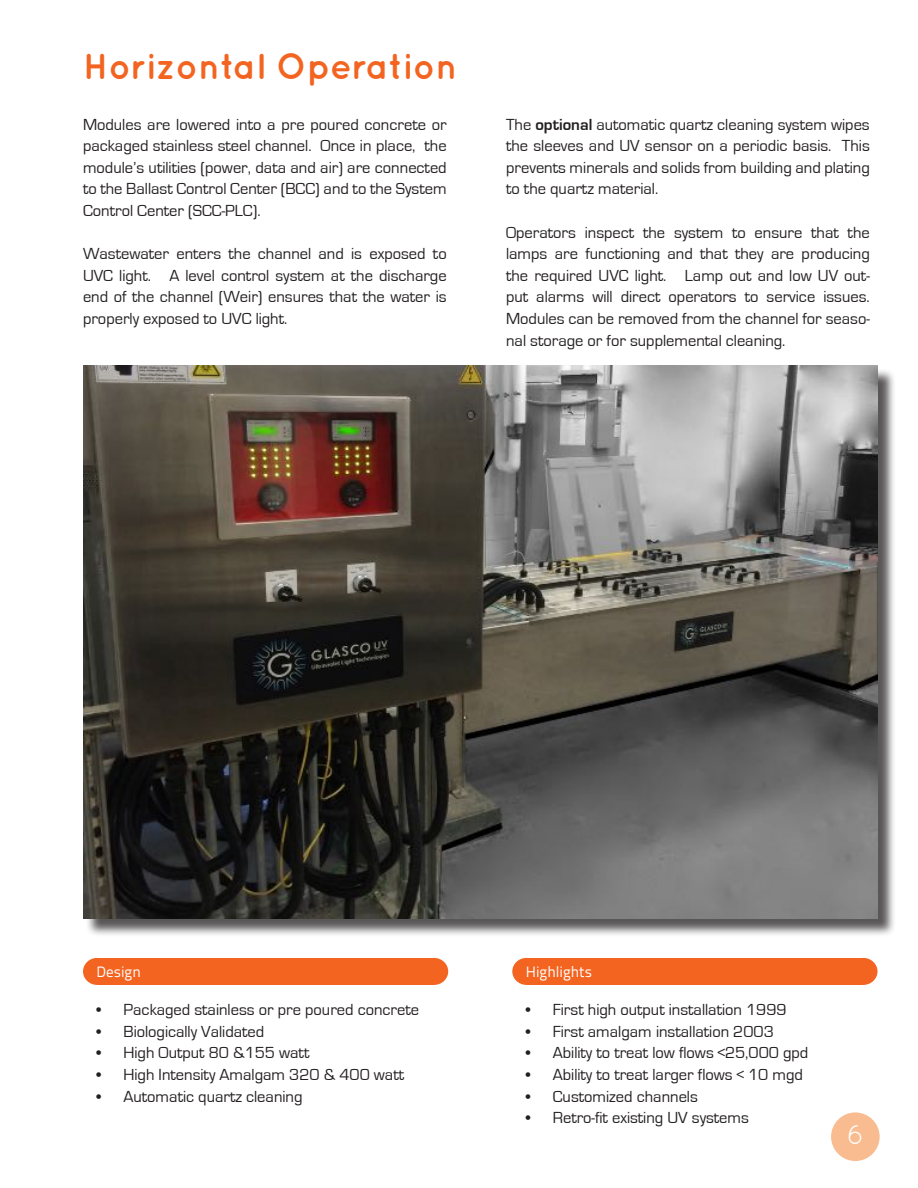
<style>
.page{position:relative;width:918px;height:1188px;background:#fff}
.page>*{position:absolute;margin:0;border:0;box-sizing:border-box;transform-origin:0 0}
.t1{font:700 36px "Quicksand";color:#f36421}
.t2{font:27px "Quicksand";color:#fff}
.t3{font:16.5px/21.6px "Eurostile";color:#231f20;text-align:justify}
.t4{font:15px "Titillium Text 22 L";color:#fff}
.s1{font-weight:700}
</style>
<div class="page">
<div style="left:831px;top:1112px;width:49px;height:49px;background:#f9bc90;border-radius:50%"></div>
<div style="left:97px;top:958px;width:337px;height:27px;background:#f36421"></div>
<div style="left:420px;top:958px;width:28px;height:27px;background:#f36421;border-radius:50%"></div>
<div style="left:83px;top:958px;width:28px;height:27px;background:#f36421;border-radius:50%"></div>
<div style="left:85px;top:368px;width:811px;height:569px;background:#231f20;opacity:.75"></div>
<img style="left:83px;top:366px;width:795px;height:552px">
<div style="left:526px;top:958px;width:337px;height:27px;background:#f36421"></div>
<div style="left:849px;top:958px;width:29px;height:27px;background:#f36421;border-radius:50%"></div>
<div style="left:512px;top:958px;width:29px;height:27px;background:#f36421;border-radius:50%"></div>
<h1 class="t1" style="left:83px;top:45px;width:376px">Horizontal Operation</h1>
<p class="t3" style="left:83px;top:114px;width:365px">Modules are lowered into a pre poured concrete or packaged stainless steel channel. Once in place, the module’s utilities (power, data and air) are connected to the Ballast Control Center (BCC) and to the System Control Center (SCC-PLC).</p>
<p class="t3" style="left:83px;top:243px;width:365px">Wastewater enters the channel and is exposed to UVC light. A level control system at the discharge end of the channel (Weir) ensures that the water is properly exposed to UVC light.</p>
<p class="t3" style="left:506px;top:114px;width:365px">The <span class="s1">optional</span> automatic quartz cleaning system wipes the sleeves and UV sensor on a periodic basis. This prevents minerals and solids from building and plating to the quartz material.</p>
<p class="t3" style="left:506px;top:222px;width:365px">Operators inspect the system to ensure that the lamps are functioning and that they are producing the required UVC light. Lamp out and low UV out&shy;put alarms will direct operators to service issues.<br>Modules can be removed from the channel for seaso&shy;nal storage or for supplemental cleaning.</p>
<p class="t4" style="left:97px;top:961px;width:46px">Design</p>
<p class="t3" style="left:97px;top:999px;width:324px">• Packaged stainless or pre poured concrete</p>
<p class="t3" style="left:97px;top:1021px;width:169px">• Biologically Validated</p>
<p class="t3" style="left:97px;top:1043px;width:214px">• High Output 80 &amp;155 watt</p>
<p class="t3" style="left:97px;top:1064px;width:309px">• High Intensity Amalgam 320 &amp; 400 watt</p>
<p class="t3" style="left:97px;top:1086px;width:208px">• Automatic quartz cleaning</p>
<p class="t4" style="left:526px;top:961px;width:68px">Highlights</p>
<p class="t3" style="left:526px;top:999px;width:262px">• First high output installation 1999</p>
<p class="t3" style="left:526px;top:1021px;width:249px">• First amalgam installation 2003</p>
<p class="t3" style="left:526px;top:1043px;width:284px">• Ability to treat low flows &lt;25,000 gpd</p>
<p class="t3" style="left:526px;top:1064px;width:279px">• Ability to treat larger flows &lt; 10 mgd</p>
<p class="t3" style="left:526px;top:1086px;width:174px">• Customized channels</p>
<p class="t3" style="left:526px;top:1107px;width:225px">• Retro-fit existing UV systems</p>
<h2 class="t2" style="left:847px;top:1119px;width:19px">6</h2>
</div>
